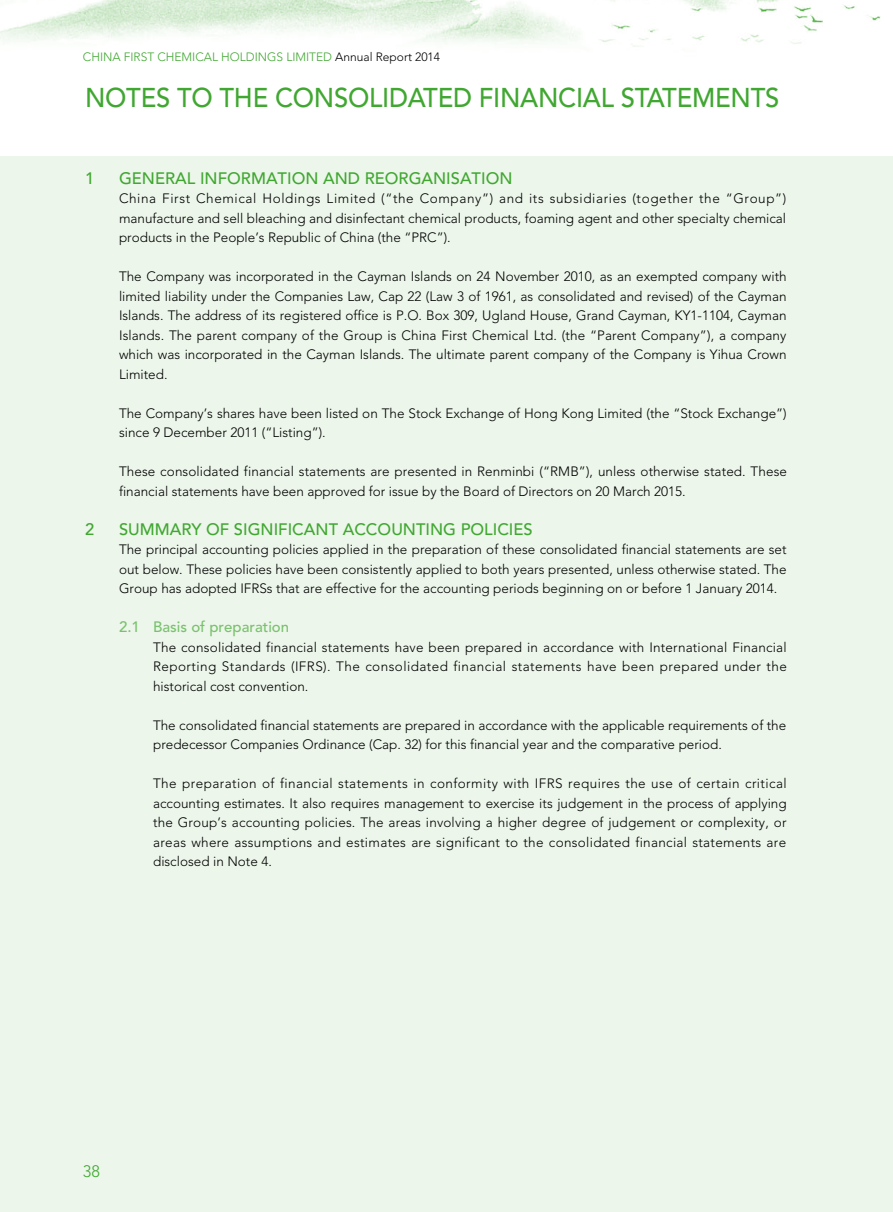
<style>
.page{position:relative;width:893px;height:1212px;background:#ecf6ea}
.page>*{position:absolute;margin:0;border:0;box-sizing:border-box;transform-origin:0 0}
.t1{font:500 27px "Avenir LT Std";letter-spacing:-.01em;color:#40a731;scale:.95 1}
.t2{font:500 16.5px "Avenir LT Std";color:#40a731}
.t3{font:300 16.5px "Avenir LT Std";color:#40a731}
.t4{font:500 15px "Avenir LT Std";color:#7ac16f}
.t5{font:300 13.5px/19.5px "Avenir LT Std";color:#000;text-align:justify}
.t6{font:300 12px "Avenir LT Std";color:#40a731}
.s1{color:#000}
</style>
<div class="page">
<img style="left:0;top:0;width:893px;height:155px">
<p class="t6" style="left:83px;top:50px;width:359px">CHINA FIRST CHEMICAL HOLDINGS LIMITED <span class="s1">Annual Report 2014</span></p>
<h1 class="t1" style="left:85px;top:83px;width:732px">NOTES TO THE CONSOLIDATED FINANCIAL STATEMENTS</h1>
<p class="t2" style="left:85px;top:169px;width:429px">1 G ENERAL INFORMATION AND REORGANISATION</p>
<p class="t5" style="left:119px;top:189px;width:669px">China First Chemical Holdings Limited (“the Company”) and its subsidiaries (together the “Group”) manufacture and sell bleaching and disinfectant chemical products, foaming agent and other specialty chemical products in the People’s Republic of China (the “PRC”).</p>
<p class="t5" style="left:119px;top:267px;width:669px">The Company was incorporated in the Cayman Islands on 24 November 2010, as an exempted company with limited liability under the Companies Law, Cap 22 (Law 3 of 1961, as consolidated and revised) of the Cayman Islands. The address of its registered office is P.O. Box 309, Ugland House, Grand Cayman, KY1-1104, Cayman Islands. The parent company of the Group is China First Chemical Ltd. (the “Parent Company”), a company which was incorporated in the Cayman Islands. The ultimate parent company of the Company is Yihua Crown Limited.</p>
<p class="t5" style="left:119px;top:403px;width:669px">The Company’s shares have been listed on The Stock Exchange of Hong Kong Limited (the “Stock Exchange”) since 9 December 2011 (“Listing”).</p>
<p class="t5" style="left:119px;top:462px;width:669px">These consolidated financial statements are presented in Renminbi (“RMB”), unless otherwise stated. These financial statements have been approved for issue by the Board of Directors on 20 March 2015.</p>
<p class="t2" style="left:85px;top:520px;width:11px">2</p>
<p class="t2" style="left:119px;top:520px;width:415px">SUMMARY OF SIGNIFICANT ACCOUNTING POLICIES</p>
<p class="t5" style="left:119px;top:540px;width:669px">The principal accounting policies applied in the preparation of these consolidated financial statements are set out below. These policies have been consistently applied to both years presented, unless otherwise stated. The Group has adopted IFRSs that are effective for the accounting periods beginning on or before 1 January 2014.</p>
<p class="t4" style="left:119px;top:618px;width:172px">2.1 Basis of preparation</p>
<p class="t5" style="left:153px;top:637px;width:635px">The consolidated financial statements have been prepared in accordance with International Financial Reporting Standards (IFRS). The consolidated financial statements have been prepared under the historical cost convention.</p>
<p class="t5" style="left:153px;top:715px;width:635px">The consolidated financial statements are prepared in accordance with the applicable requirements of the predecessor Companies Ordinance (Cap. 32) for this financial year and the comparative period.</p>
<p class="t5" style="left:153px;top:774px;width:635px">The preparation of financial statements in conformity with IFRS requires the use of certain critical accounting estimates. It also requires management to exercise its judgement in the process of applying the Group’s accounting policies. The areas involving a higher degree of judgement or complexity, or areas where assumptions and estimates are significant to the consolidated financial statements are disclosed in Note 4.</p>
<p class="t3" style="left:83px;top:1162px;width:19px">38</p>
</div>
